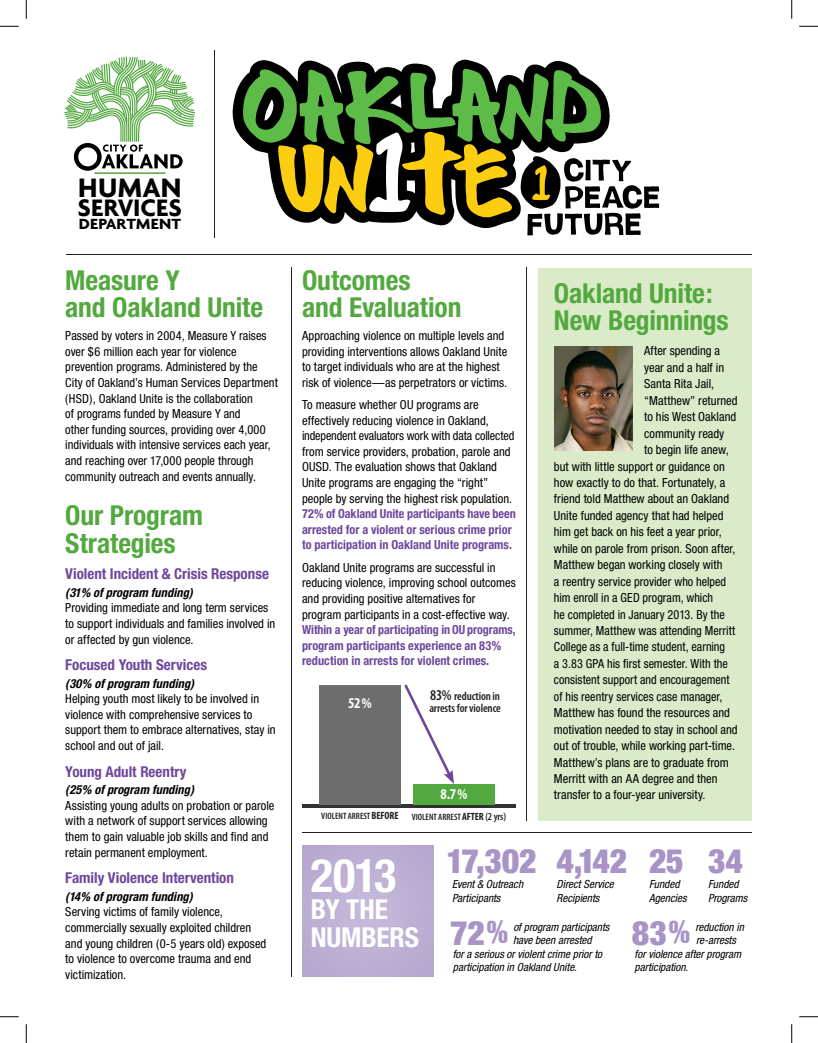
<style>
.page{position:relative;width:818px;height:1043px;background:#fff}
.page>*{position:absolute;margin:0;border:0;box-sizing:border-box;transform-origin:0 0}
.t1{font:700 condensed 46.25px "Helvetica Neue";color:#fff}
.t2{font:900 condensed 33.75px "Helvetica Neue";letter-spacing:-.01em;color:#a894c6}
.t3{font:700 28.75px "Agenda";letter-spacing:.005em;color:#000}
.t4{font:700 condensed 27.5px/27.5px "Helvetica Neue";letter-spacing:-.005em;color:#53a93f}
.t5{font:700 condensed 27.5px/27.5px "Helvetica Neue";color:#fff}
.t6{font:700 25.75px "Agenda";letter-spacing:.01em;color:#000}
.t7{font:700 15.88px "Agenda";color:#000;scale:1.08 1}
.t8{font:700 condensed 15px "Helvetica Neue";color:#6e479c}
.t9{font:700 condensed 15px "Myriad Pro";color:#fff}
.t10{font:condensed 12.5px/15.6px "Helvetica Neue";color:#000}
.t11{font:700 condensed 12.5px/15.5px "Helvetica Neue";color:#6e479c}
.t12{font:700 condensed 12.5px/15.5px "Helvetica Neue";color:#6e479c;scale:.96 1}
.t13{font:italic 700 condensed 12.5px "Helvetica Neue";letter-spacing:.005em;color:#000}
.t14{font:600 condensed 11.88px/12.5px "Myriad Pro";letter-spacing:-.01em;color:#231f20}
.t15{font:italic condensed 11.25px/13.5px "Helvetica Neue";color:#000}
.t16{font:600 condensed 9.25px "Myriad Pro";color:#231f20}
.s1{font-size:15px}
.s2{font-weight:700;font-size:10.5px}
.s3{font-size:10.5px}
.s4{font-family:"Helvetica";font-weight:400;font-stretch:extra-condensed;font-size:31.38px}
</style>
<div class="page">
<div style="left:301px;top:844px;width:133px;height:134px;background:#bdaed3"></div>
<svg style="left:232px;top:59px;width:344px;height:81px"></svg>
<svg style="left:243px;top:68px;width:416px;height:167px"></svg>
<svg style="left:302px;top:804px;width:214px;height:4px"></svg>
<div style="left:319px;top:685px;width:81px;height:119px;background:#6d6d6e"></div>
<svg style="left:404px;top:684px;width:50px;height:100px"></svg>
<div style="left:413px;top:784px;width:81px;height:20px;background:#53a93f"></div>
<div style="left:538px;top:268px;width:214px;height:553px;background:#dbebca"></div>
<img style="left:64px;top:56px;width:132px;height:88px">
<div style="left:74px;top:143px;width:28px;height:28px;border:4px solid #000;border-radius:50%"></div>
<svg style="left:102px;top:144px;width:81px;height:24px"></svg>
<hr style="left:95px;top:172px;width:70px;height:2px;background:#53a93f">
<hr style="left:291px;top:267px;width:1px;height:709px;background:#231f20">
<hr style="left:214px;top:50px;width:1px;height:188px;background:#231f20">
<hr style="left:526px;top:267px;width:1px;height:554px;background:#231f20">
<hr style="left:302px;top:832px;width:450px;height:1px;background:#231f20">
<hr style="left:67px;top:254px;width:685px;height:1px;background:#231f20">
<img style="left:554px;top:346px;width:79px;height:104px">
<svg style="left:0;top:25px;width:19px;height:2px"></svg>
<svg style="left:799px;top:25px;width:19px;height:2px"></svg>
<svg style="left:0;top:1016px;width:19px;height:1px"></svg>
<svg style="left:799px;top:1016px;width:19px;height:1px"></svg>
<svg style="left:25px;top:0;width:2px;height:19px"></svg>
<svg style="left:25px;top:1024px;width:2px;height:18px"></svg>
<svg style="left:791px;top:0;width:1px;height:19px"></svg>
<svg style="left:791px;top:1024px;width:1px;height:18px"></svg>
<h3 class="t3" style="left:78px;top:170px;width:105px">HUMAN</h3>
<h3 class="t6" style="left:78px;top:192px;width:104px">SERVICES</h3>
<p class="t7" style="left:79px;top:214px;width:96px">DEPARTMENT</p>
<h3 class="t4" style="left:65px;top:266px;width:199px">Measure Y<br>and Oakland Unite</h3>
<p class="t10" style="left:65px;top:328px;width:214px">Passed by voters in 2004, Measure Y raises over $6 million each year for violence prevention programs. Administered by the City of Oakland’s Human Services Department (HSD), Oakland Unite is the collaboration<br>of programs funded by Measure Y and<br>other funding sources, providing over 4,000 individuals with intensive services each year, and reaching over 17,000 people through community outreach and events annually.</p>
<h3 class="t4" style="left:65px;top:501px;width:139px">Our Program<br>Strategies</h3>
<p class="t8" style="left:65px;top:564px;width:205px">Violent Incident &amp; Crisis Response</p>
<p class="t13" style="left:65px;top:584px;width:129px">(31% of program funding)</p>
<p class="t10" style="left:65px;top:600px;width:211px">Providing immediate and long term services to support individuals and families involved in or affected by gun violence.</p>
<p class="t8" style="left:65px;top:655px;width:143px">Focused Youth Services</p>
<p class="t13" style="left:65px;top:675px;width:130px">(30% of program funding)</p>
<p class="t10" style="left:65px;top:691px;width:212px">Helping youth most likely to be involved in violence with comprehensive services to support them to embrace alternatives, stay in school and out of jail.</p>
<p class="t8" style="left:65px;top:762px;width:123px">Young Adult Reentry</p>
<p class="t13" style="left:65px;top:782px;width:130px">(25% of program funding)</p>
<p class="t10" style="left:65px;top:797px;width:211px">Assisting young adults on probation or parole with a network of support services allowing them to gain valuable job skills and find and retain permanent employment.</p>
<p class="t8" style="left:65px;top:868px;width:170px">Family Violence Intervention</p>
<p class="t13" style="left:65px;top:888px;width:129px">(14% of program funding)</p>
<p class="t10" style="left:65px;top:904px;width:203px">Serving victims of family violence, commercially sexually exploited children and young children (0-5 years old) exposed to violence to overcome trauma and end victimization.</p>
<h3 class="t4" style="left:302px;top:266px;width:161px">Outcomes<br>and Evaluation</h3>
<p class="t10" style="left:302px;top:328px;width:207px">Approaching violence on multiple levels and providing interventions allows Oakland Unite to target individuals who are at the highest risk of violence—as perpetrators or victims.</p>
<p class="t10" style="left:302px;top:397px;width:214px">To measure whether OU programs are effectively reducing violence in Oakland, independent evaluators work with data collected from service providers, probation, parole and OUSD. The evaluation shows that Oakland Unite programs are engaging the “right” people by serving the highest risk population.</p>
<p class="t11" style="left:302px;top:506px;width:215px">72% of Oakland Unite participants have been arrested for a violent or serious crime prior to participation in Oakland Unite programs.</p>
<p class="t10" style="left:302px;top:559px;width:215px">Oakland Unite programs are successful in reducing violence, improving school outcomes and providing positive alternatives for program participants in a cost-effective way.</p>
<p class="t12" style="left:302px;top:621px;width:224px">Within a year of participating in OU programs, program participants experience an 83% reduction in arrests for violent crimes.</p>
<p class="t14" style="left:429px;top:689px;width:73px"><span class="s1">83%</span> reduction in arrests for violence</p>
<p class="t9" style="left:348px;top:693px;width:25px">52%</p>
<p class="t9" style="left:440px;top:785px;width:28px">8.7%</p>
<p class="t16" style="left:321px;top:810px;width:79px">Violent Arrest <span class="s2">BEFORE</span></p>
<p class="t16" style="left:412px;top:811px;width:96px">Violent Arrest <span class="s2">AFTER</span> <span class="s3">(2 yrs)</span></p>
<h3 class="t4" style="left:554px;top:278px;width:176px">Oakland Unite:<br>New Beginnings</h3>
<p class="t10" style="left:644px;top:343px;width:77px">After spending a</p>
<p class="t10" style="left:644px;top:359px;width:81px">year and a half in</p>
<p class="t10" style="left:644px;top:376px;width:71px">Santa Rita Jail,</p>
<p class="t10" style="left:644px;top:392px;width:95px">“Matthew” returned</p>
<p class="t10" style="left:644px;top:409px;width:94px">to his West Oakland</p>
<p class="t10" style="left:644px;top:425px;width:82px">community ready</p>
<p class="t10" style="left:644px;top:442px;width:86px">to begin life anew,</p>
<p class="t10" style="left:554px;top:458px;width:172px">but with little support or guidance on</p>
<p class="t10" style="left:554px;top:474px;width:173px">how exactly to do that. Fortunately, a</p>
<p class="t10" style="left:554px;top:491px;width:177px">friend told Matthew about an Oakland</p>
<p class="t10" style="left:554px;top:507px;width:171px">Unite funded agency that had helped</p>
<p class="t10" style="left:554px;top:524px;width:169px">him get back on his feet a year prior,</p>
<p class="t10" style="left:554px;top:540px;width:183px">while on parole from prison. Soon after,</p>
<p class="t10" style="left:554px;top:557px;width:170px">Matthew began working closely with</p>
<p class="t10" style="left:554px;top:573px;width:174px">a reentry service provider who helped</p>
<p class="t10" style="left:554px;top:590px;width:161px">him enroll in a GED program, which</p>
<p class="t10" style="left:554px;top:606px;width:172px">he completed in January 2013. By the</p>
<p class="t10" style="left:554px;top:622px;width:183px">summer, Matthew was attending Merritt</p>
<p class="t10" style="left:554px;top:639px;width:173px">College as a full-time student, earning</p>
<p class="t10" style="left:554px;top:655px;width:175px">a 3.83 GPA his first semester. With the</p>
<p class="t10" style="left:554px;top:672px;width:177px">consistent support and encouragement</p>
<p class="t10" style="left:554px;top:688px;width:170px">of his reentry services case manager,</p>
<p class="t10" style="left:554px;top:705px;width:177px">Matthew has found the resources and</p>
<p class="t10" style="left:554px;top:721px;width:185px">motivation needed to stay in school and</p>
<p class="t10" style="left:554px;top:737px;width:183px">out of trouble, while working part-time.</p>
<p class="t10" style="left:554px;top:754px;width:176px">Matthew’s plans are to graduate from</p>
<p class="t10" style="left:554px;top:770px;width:165px">Merritt with an AA degree and then</p>
<p class="t10" style="left:554px;top:787px;width:153px">transfer to a four-year university.</p>
<h1 class="t1" style="left:311px;top:847px;width:87px">2013</h1>
<h3 class="t5" style="left:311px;top:895px;width:77px">by the<br>Numbers</h3>
<h2 class="t2" style="left:446px;top:840px;width:92px">17,302</h2>
<p class="t15" style="left:452px;top:877px;width:73px">Event &amp; Outreach<br>Participants</p>
<h2 class="t2" style="left:556px;top:840px;width:72px">4,142</h2>
<p class="t15" style="left:556px;top:877px;width:59px">Direct Service<br>Recipients</p>
<h2 class="t2" style="left:649px;top:840px;width:36px">25</h2>
<p class="t15" style="left:649px;top:877px;width:39px">Funded<br>Agencies</p>
<h2 class="t2" style="left:708px;top:840px;width:36px">34</h2>
<p class="t15" style="left:708px;top:877px;width:41px">Funded<br>Programs</p>
<h2 class="t2" style="left:450px;top:911px;width:59px">72<span class="s4">%</span></h2>
<p class="t15" style="left:513px;top:920px;width:98px">of program participants</p>
<p class="t15" style="left:513px;top:933px;width:80px">have been arrested</p>
<p class="t15" style="left:453px;top:947px;width:151px">for a serious or violent crime prior to</p>
<p class="t15" style="left:453px;top:960px;width:125px">participation in Oakland Unite.</p>
<h2 class="t2" style="left:632px;top:911px;width:60px">83<span class="s4">%</span></h2>
<p class="t15" style="left:695px;top:920px;width:50px">reduction in</p>
<p class="t15" style="left:696px;top:933px;width:41px">re-arrests</p>
<p class="t15" style="left:634px;top:947px;width:108px">for violence after program</p>
<p class="t15" style="left:634px;top:960px;width:55px">participation.</p>
</div>
